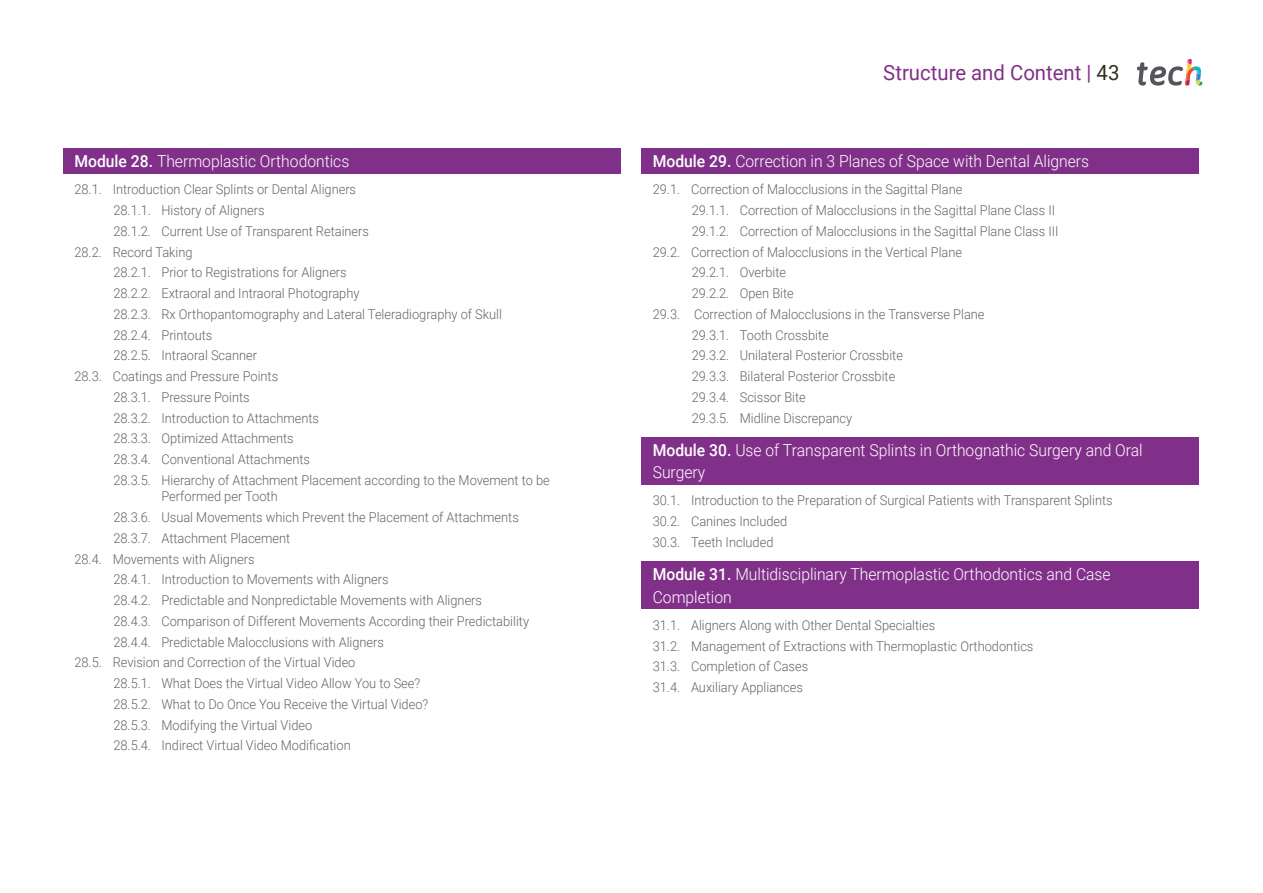
<style>
.page{position:relative;width:1263px;height:893px;background:#fff}
.page>*{position:absolute;margin:0;border:0;box-sizing:border-box;transform-origin:0 0}
.t1{font:21px "Roboto";color:#813089}
.t2{font:300 16.5px/22.5px "Roboto";color:#fff;scale:.95 1}
.t3{font:300 13.5px/20.7px "Roboto";color:#61646a;scale:.95 1}
.s1{font-weight:500}
.s2{color:#312e20}
</style>
<div class="page">
<svg style="left:1137px;top:59px;width:65px;height:27px"></svg>
<div style="left:63px;top:149px;width:558px;height:25px;background:#813089"></div>
<div style="left:642px;top:149px;width:557px;height:25px;background:#813089"></div>
<div style="left:642px;top:437px;width:557px;height:48px;background:#813089"></div>
<div style="left:642px;top:561px;width:557px;height:48px;background:#813089"></div>
<p class="t2" style="left:74px;top:150px;width:291px"><span class="s1">Module 28.</span> Thermoplastic Orthodontics</p>
<p class="t3" style="left:74px;top:179px;width:298px">28.1. Introduction Clear Splints or Dental Aligners</p>
<p class="t3" style="left:113px;top:199px;width:161px">28.1.1. History of Aligners</p>
<p class="t3" style="left:113px;top:220px;width:271px">28.1.2. Current Use of Transparent Retainers</p>
<p class="t3" style="left:74px;top:241px;width:126px">28.2. Record Taking</p>
<p class="t3" style="left:113px;top:262px;width:247px">28.2.1. Prior to Registrations for Aligners</p>
<p class="t3" style="left:113px;top:282px;width:261px">28.2.2. Extraoral and Intraoral Photography</p>
<p class="t3" style="left:113px;top:303px;width:410px">28.2.3. Rx Orthopantomography and Lateral Teleradiography of Skull</p>
<p class="t3" style="left:113px;top:324px;width:106px">28.2.4. Printouts</p>
<p class="t3" style="left:113px;top:345px;width:153px">28.2.5. Intraoral Scanner</p>
<p class="t3" style="left:74px;top:365px;width:216px">28.3. Coatings and Pressure Points</p>
<p class="t3" style="left:113px;top:386px;width:145px">28.3.1. Pressure Points</p>
<p class="t3" style="left:113px;top:407px;width:218px">28.3.2. Introduction to Attachments</p>
<p class="t3" style="left:113px;top:428px;width:191px">28.3.3. Optimized Attachments</p>
<p class="t3" style="left:113px;top:448px;width:209px">28.3.4. Conventional Attachments</p>
<p class="t3" style="left:113px;top:469px;width:461px">28.3.5. Hierarchy of Attachment Placement according to the Movement to be</p>
<p class="t3" style="left:161px;top:486px;width:124px">Performed per Tooth</p>
<p class="t3" style="left:113px;top:507px;width:428px">28.3.6. Usual Movements which Prevent the Placement of Attachments</p>
<p class="t3" style="left:113px;top:527px;width:188px">28.3.7. Attachment Placement</p>
<p class="t3" style="left:74px;top:548px;width:191px">28.4. Movements with Aligners</p>
<p class="t3" style="left:113px;top:569px;width:291px">28.4.1. Introduction to Movements with Aligners</p>
<p class="t3" style="left:113px;top:590px;width:390px">28.4.2. Predictable and Nonpredictable Movements with Aligners</p>
<p class="t3" style="left:113px;top:610px;width:439px">28.4.3. Comparison of Different Movements According their Predictability</p>
<p class="t3" style="left:113px;top:631px;width:286px">28.4.4. Predictable Malocclusions with Aligners</p>
<p class="t3" style="left:74px;top:652px;width:297px">28.5. Revision and Correction of the Virtual Video</p>
<p class="t3" style="left:113px;top:673px;width:325px">28.5.1. What Does the Virtual Video Allow You to See?</p>
<p class="t3" style="left:113px;top:693px;width:333px">28.5.2. What to Do Once You Receive the Virtual Video?</p>
<p class="t3" style="left:113px;top:714px;width:211px">28.5.3. Modifying the Virtual Video</p>
<p class="t3" style="left:113px;top:735px;width:251px">28.5.4. Indirect Virtual Video Modification</p>
<h1 class="t1" style="left:883px;top:57px;width:238px">Structure and Content | <span class="s2">43</span></h1>
<p class="t2" style="left:653px;top:150px;width:461px"><span class="s1">Module 29.</span> Correction in 3 Planes of Space with Dental Aligners</p>
<p class="t3" style="left:653px;top:179px;width:327px">29.1. Correction of Malocclusions in the Sagittal Plane</p>
<p class="t3" style="left:692px;top:199px;width:384px">29.1.1. Correction of Malocclusions in the Sagittal Plane Class II</p>
<p class="t3" style="left:692px;top:220px;width:388px">29.1.2. Correction of Malocclusions in the Sagittal Plane Class III</p>
<p class="t3" style="left:653px;top:241px;width:327px">29.2. Correction of Malocclusions in the Vertical Plane</p>
<p class="t3" style="left:692px;top:262px;width:101px">29.2.1. Overbite</p>
<p class="t3" style="left:692px;top:282px;width:109px">29.2.2. Open Bite</p>
<p class="t3" style="left:653px;top:303px;width:351px">29.3. Correction of Malocclusions in the Transverse Plane</p>
<p class="t3" style="left:692px;top:324px;width:146px">29.3.1. Tooth Crossbite</p>
<p class="t3" style="left:692px;top:345px;width:224px">29.3.2. Unilateral Posterior Crossbite</p>
<p class="t3" style="left:692px;top:365px;width:216px">29.3.3. Bilateral Posterior Crossbite</p>
<p class="t3" style="left:692px;top:386px;width:122px">29.3.4. Scissor Bite</p>
<p class="t3" style="left:692px;top:407px;width:170px">29.3.5. Midline Discrepancy</p>
<p class="t2" style="left:653px;top:438px;width:517px"><span class="s1">Module 30.</span> Use of Transparent Splints in Orthognathic Surgery and Oral<br>Surgery</p>
<p class="t3" style="left:653px;top:490px;width:486px">30.1. Introduction to the Preparation of Surgical Patients with Transparent Splints<br>30.2. Canines Included<br>30.3. Teeth Included</p>
<p class="t2" style="left:653px;top:562px;width:483px"><span class="s1">Module 31.</span> Multidisciplinary Thermoplastic Orthodontics and Case<br>Completion</p>
<p class="t3" style="left:653px;top:614px;width:402px">31.1. Aligners Along with Other Dental Specialties<br>31.2. Management of Extractions with Thermoplastic Orthodontics 31.3. Completion of Cases<br>31.4. Auxiliary Appliances</p>
</div>
